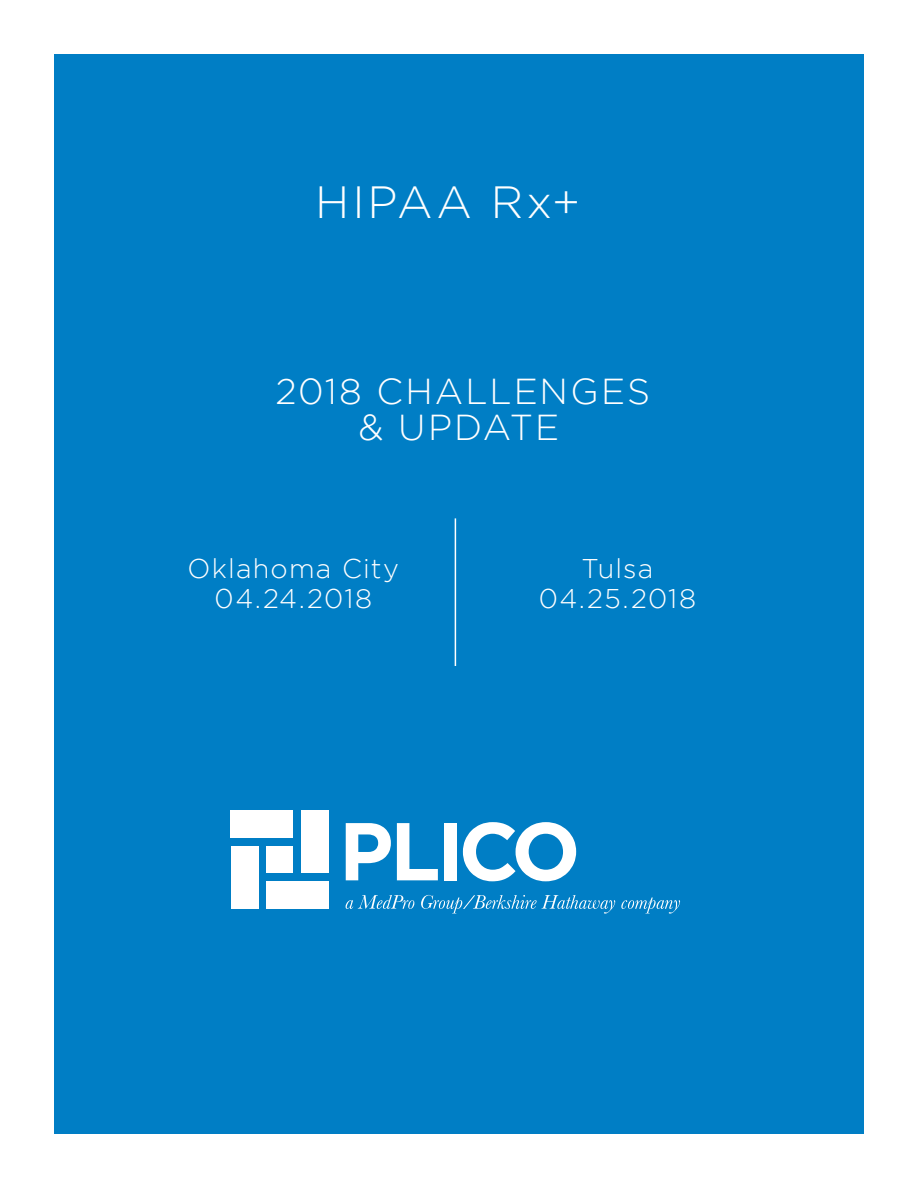
<style>
.page{position:relative;width:918px;height:1188px;background:#fff}
.page>*{position:absolute;margin:0;border:0;box-sizing:border-box;transform-origin:0 0}
.t1{font:300 45px "Gotham";letter-spacing:.065em;color:#fff}
.t2{font:300 36px/36px "Gotham";letter-spacing:.055em;color:#fff;text-align:center}
.t3{font:300 27px "Gotham";letter-spacing:.045em;color:#fff}
</style>
<div class="page">
<div style="left:54px;top:54px;width:810px;height:1080px;background:#007ec5"></div>
<div style="left:231px;top:810px;width:62px;height:28px;background:#fff"></div>
<div style="left:267px;top:846px;width:26px;height:26px;background:#fff"></div>
<div style="left:301px;top:810px;width:28px;height:62px;background:#fff"></div>
<div style="left:231px;top:846px;width:28px;height:63px;background:#fff"></div>
<div style="left:267px;top:881px;width:62px;height:28px;background:#fff"></div>
<svg style="left:346px;top:895px;width:68px;height:14px"></svg>
<svg style="left:421px;top:895px;width:194px;height:19px"></svg>
<svg style="left:621px;top:898px;width:59px;height:16px"></svg>
<svg style="left:346px;top:823px;width:45px;height:57px"></svg>
<svg style="left:397px;top:823px;width:41px;height:57px"></svg>
<div style="left:444px;top:823px;width:13px;height:57px;background:#fff"></div>
<svg style="left:463px;top:822px;width:113px;height:59px"></svg>
<hr style="left:455px;top:518px;width:1px;height:148px;background:#fff">
<p class="t1" style="left:315px;top:178px;width:267px">HIPAA Rx+</p>
<p class="t2" style="left:275px;top:373px;width:376px">2018 CHALLENGES &amp; UPDATE</p>
<p class="t3" style="left:188px;top:554px;width:213px">Oklahoma City</p>
<p class="t3" style="left:215px;top:584px;width:159px">04.24.2018</p>
<p class="t3" style="left:582px;top:554px;width:73px">Tulsa</p>
<p class="t3" style="left:539px;top:584px;width:159px">04.25.2018</p>
</div>
